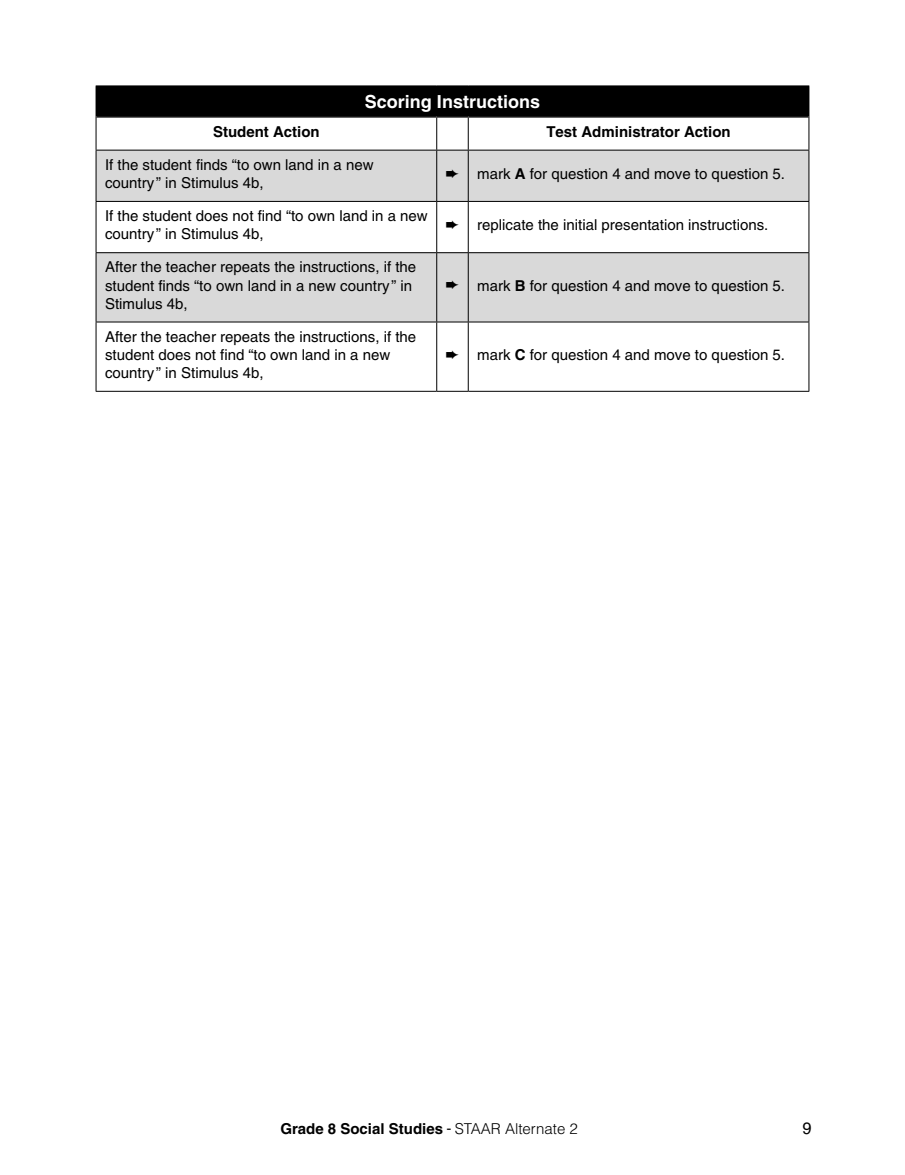
<style>
.page{position:relative;width:905px;height:1175px;background:#fff}
.page>*{position:absolute;margin:0;border:0;box-sizing:border-box;transform-origin:0 0}
.t1{font:700 18px "Helvetica LT Pro";color:#fff}
.t2{font:16.5px "Helvetica LT Pro";color:#000}
.t3{font:15px/18px "Helvetica LT Pro";color:#000}
.t4{font:700 15px "Helvetica LT Pro";color:#000}
.s1{font-weight:700}
.s2{font-weight:400;font-stretch:condensed}
.s3{font-weight:300}
</style>
<div class="page">
<div style="left:96px;top:86px;width:712px;height:31px;background:#000"></div>
<div style="left:96px;top:150px;width:340px;height:51px;background:#d9d9d9"></div>
<div style="left:436px;top:150px;width:32px;height:51px;background:#d9d9d9"></div>
<div style="left:468px;top:150px;width:340px;height:51px;background:#d9d9d9"></div>
<div style="left:96px;top:253px;width:340px;height:69px;background:#d9d9d9"></div>
<div style="left:436px;top:253px;width:32px;height:69px;background:#d9d9d9"></div>
<div style="left:468px;top:253px;width:340px;height:69px;background:#d9d9d9"></div>
<hr style="left:808px;top:86px;width:1px;height:31px;background:#000">
<hr style="left:96px;top:117px;width:1px;height:33px;background:#000">
<hr style="left:436px;top:118px;width:1px;height:32px;background:#000">
<hr style="left:468px;top:118px;width:1px;height:32px;background:#000">
<hr style="left:808px;top:117px;width:1px;height:33px;background:#000">
<hr style="left:96px;top:150px;width:340px;height:1px;background:#000">
<hr style="left:96px;top:150px;width:1px;height:51px;background:#000">
<hr style="left:436px;top:150px;width:32px;height:1px;background:#000">
<hr style="left:436px;top:150px;width:1px;height:51px;background:#000">
<hr style="left:468px;top:150px;width:341px;height:1px;background:#000">
<hr style="left:468px;top:150px;width:1px;height:51px;background:#000">
<hr style="left:808px;top:150px;width:1px;height:51px;background:#000">
<hr style="left:96px;top:201px;width:340px;height:1px;background:#000">
<hr style="left:96px;top:202px;width:1px;height:50px;background:#000">
<hr style="left:436px;top:201px;width:32px;height:1px;background:#000">
<hr style="left:436px;top:202px;width:1px;height:50px;background:#000">
<hr style="left:468px;top:201px;width:341px;height:1px;background:#000">
<hr style="left:468px;top:202px;width:1px;height:50px;background:#000">
<hr style="left:808px;top:202px;width:1px;height:50px;background:#000">
<hr style="left:96px;top:252px;width:340px;height:1px;background:#000">
<hr style="left:96px;top:253px;width:1px;height:69px;background:#000">
<hr style="left:436px;top:252px;width:32px;height:1px;background:#000">
<hr style="left:436px;top:253px;width:1px;height:69px;background:#000">
<hr style="left:468px;top:252px;width:341px;height:1px;background:#000">
<hr style="left:468px;top:253px;width:1px;height:69px;background:#000">
<hr style="left:808px;top:253px;width:1px;height:69px;background:#000">
<hr style="left:96px;top:322px;width:340px;height:1px;background:#000">
<hr style="left:96px;top:322px;width:1px;height:69px;background:#000">
<hr style="left:436px;top:322px;width:32px;height:1px;background:#000">
<hr style="left:436px;top:322px;width:1px;height:69px;background:#000">
<hr style="left:468px;top:322px;width:341px;height:1px;background:#000">
<hr style="left:468px;top:322px;width:1px;height:69px;background:#000">
<hr style="left:808px;top:322px;width:1px;height:69px;background:#000">
<hr style="left:96px;top:391px;width:340px;height:1px;background:#000">
<hr style="left:436px;top:391px;width:32px;height:1px;background:#000">
<hr style="left:468px;top:391px;width:341px;height:1px;background:#000">
<hr style="left:96px;top:116px;width:340px;height:2px;background:#000">
<hr style="left:436px;top:116px;width:32px;height:2px;background:#000">
<hr style="left:468px;top:116px;width:340px;height:2px;background:#000">
<h5 class="t1" style="left:365px;top:90px;width:177px">Scoring Instructions</h5>
<p class="t4" style="left:213px;top:122px;width:108px">Student Action</p>
<p class="t4" style="left:546px;top:122px;width:186px">Test Administrator Action</p>
<p class="t3" style="left:105px;top:156px;width:270px">If the student finds “to own land in a new country” in Stimulus 4b,</p>
<p class="t3" style="left:477px;top:165px;width:309px">mark <span class="s1">A</span> for question 4 and move to question 5.</p>
<p class="t3" style="left:105px;top:207px;width:324px">If the student does not find “to own land in a new country” in Stimulus 4b,</p>
<p class="t3" style="left:477px;top:216px;width:292px">replicate the initial presentation instructions.</p>
<p class="t3" style="left:105px;top:258px;width:312px">After the teacher repeats the instructions, if the student finds “to own land in a new country” in<br>Stimulus 4b,</p>
<p class="t3" style="left:477px;top:276px;width:309px">mark <span class="s1">B</span> for question 4 and move to question 5.</p>
<p class="t3" style="left:105px;top:327px;width:312px">After the teacher repeats the instructions, if the student does not find “to own land in a new country” in Stimulus 4b,</p>
<p class="t3" style="left:477px;top:345px;width:309px">mark <span class="s1">C</span> for question 4 and move to question 5.</p>
<p class="t4" style="left:280px;top:1119px;width:299px">Grade 8 Social Studies <span class="s2">-</span> <span class="s3">STAAR Alternate 2</span></p>
<p class="t2" style="left:802px;top:1118px;width:11px">9</p>
</div>
